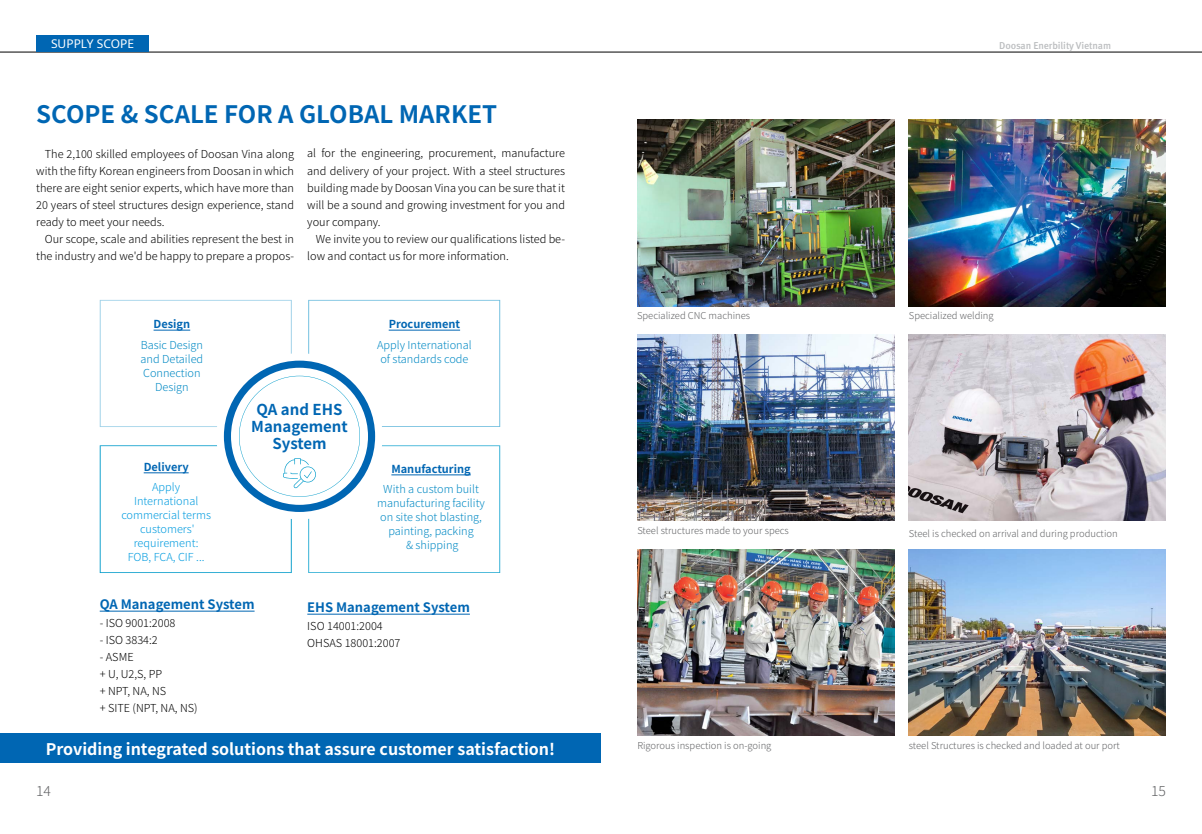
<style>
.page{position:relative;width:1202px;height:834px;background:#fff}
.page>*{position:absolute;margin:0;border:0;box-sizing:border-box;transform-origin:0 0}
.t1{font:700 24px "Noto Sans KR";color:#0066b3}
.t2{font:700 16px "Noto Sans KR";color:#fff}
.t3{font:700 15px/17px "Noto Sans KR";color:#0066b3;text-align:center}
.t4{font:300 14px "Noto Sans KR";color:#636466}
.t5{font:700 13px "Noto Sans KR";color:#0066b3}
.t6{font:12px "Noto Sans";color:#fff}
.t7{font:300 11px/17px "Noto Sans KR";color:#000}
.t8{font:300 11px/14px "Noto Sans KR";color:#0089c4;text-align:center}
.t9{font:300 11px/14px "Noto Sans KR";color:#009bdf;text-align:center}
.t10{font:700 11px "Noto Sans KR";color:#0066b3}
.t11{font:500 10px "Meta Pro";letter-spacing:-.01em;color:#bcbec0}
.t12{font:300 9.5px "Noto Sans KR";color:#636466}
</style>
<div class="page">
<div style="left:0;top:733px;width:601px;height:30px;background:#0066b3"></div>
<hr style="left:0;top:52px;width:1202px;height:1px;background:#000">
<div style="left:36px;top:36px;width:113px;height:16px;background:#0066b3"></div>
<hr style="left:100px;top:610px;width:155px;height:1px;background:#0066b3">
<hr style="left:307px;top:613px;width:163px;height:1px;background:#0066b3">
<img style="left:637px;top:120px;width:258px;height:186px">
<img style="left:909px;top:120px;width:257px;height:186px">
<img style="left:637px;top:334px;width:258px;height:186px">
<img style="left:909px;top:334px;width:257px;height:186px">
<img style="left:637px;top:549px;width:258px;height:186px">
<img style="left:909px;top:549px;width:257px;height:186px">
<svg style="left:100px;top:300px;width:400px;height:273px"></svg>
<p class="t6" style="left:51px;top:36px;width:84px">SUPPLY SCOPE</p>
<p class="t11" style="left:999px;top:39px;width:113px">Doosan Enerbility Vietnam</p>
<h1 class="t1" style="left:36px;top:101px;width:462px">SCOPE &amp; SCALE FOR A GLOBAL MARKET</h1>
<p class="t7" style="left:36px;top:145px;width:259px;text-align:justify;text-indent:9px">The 2,100 skilled employees of Doosan Vina along with the fifty Korean engineers from Doosan in which there are eight senior experts, which have more than 20 years of steel structures design experience, stand ready to meet your needs.</p>
<p class="t7" style="left:36px;top:230px;width:259px;text-align:right">Our scope, scale and abilities represent the best in the industry and we'd be happy to prepare a propos-</p>
<p class="t7" style="left:307px;top:145px;width:259px;text-align:justify">al for the engineering, procurement, manufacture and delivery of your project. With a steel structures building made by Doosan Vina you can be sure that it will be a sound and growing investment for you and your company.</p>
<p class="t7" style="left:307px;top:230px;width:259px;text-indent:9px">We invite you to review our qualifications listed be&shy;low and contact us for more information.</p>
<p class="t10" style="left:154px;top:318px;width:38px">Design</p>
<p class="t8" style="left:140px;top:337px;width:64px">Basic Design and Detailed<br>Connection<br>Design</p>
<p class="t10" style="left:389px;top:318px;width:73px">Procurement</p>
<p class="t8" style="left:377px;top:337px;width:96px">Apply International of standards code</p>
<p class="t10" style="left:144px;top:461px;width:46px">Delivery</p>
<p class="t9" style="left:121px;top:480px;width:91px">Apply<br>International commercial terms customers' requirement:<br>FOB, FCA, CIF ...</p>
<h3 class="t3" style="left:251px;top:401px;width:98px">QA and EHS<br>Management<br>System</h3>
<p class="t10" style="left:391px;top:463px;width:81px">Manufacturing</p>
<p class="t8" style="left:377px;top:482px;width:109px">With a custom built manufacturing facility on site shot blasting, painting, packing<br>&amp; shipping</p>
<p class="t5" style="left:100px;top:597px;width:156px">QA Management System</p>
<p class="t5" style="left:307px;top:600px;width:164px">EHS Management System</p>
<p class="t7" style="left:100px;top:614px;width:77px">- ISO 9001:2008</p>
<p class="t7" style="left:100px;top:631px;width:60px">- ISO 3834:2</p>
<p class="t7" style="left:100px;top:648px;width:99px">- ASME<br>+ U, U2,S, PP<br>+ NPT, NA, NS<br>+ SITE (NPT, NA, NS)</p>
<p class="t7" style="left:307px;top:618px;width:95px">ISO 14001:2004<br>OHSAS 18001:2007</p>
<h2 class="t2" style="left:46px;top:739px;width:511px">Providing integrated solutions that assure customer satisfaction!</h2>
<p class="t4" style="left:36px;top:782px;width:16px">14</p>
<p class="t12" style="left:637px;top:310px;width:115px">Specialized CNC machines</p>
<p class="t12" style="left:909px;top:310px;width:86px">Specialized welding</p>
<p class="t12" style="left:637px;top:525px;width:153px">Steel structures made to your specs</p>
<p class="t12" style="left:909px;top:528px;width:210px">Steel is checked on arrival and during production</p>
<p class="t12" style="left:637px;top:740px;width:136px">Rigorous inspection is on-going</p>
<p class="t12" style="left:909px;top:740px;width:213px">steel Structures is checked and loaded at our port</p>
<p class="t4" style="left:1151px;top:782px;width:16px">15</p>
</div>
